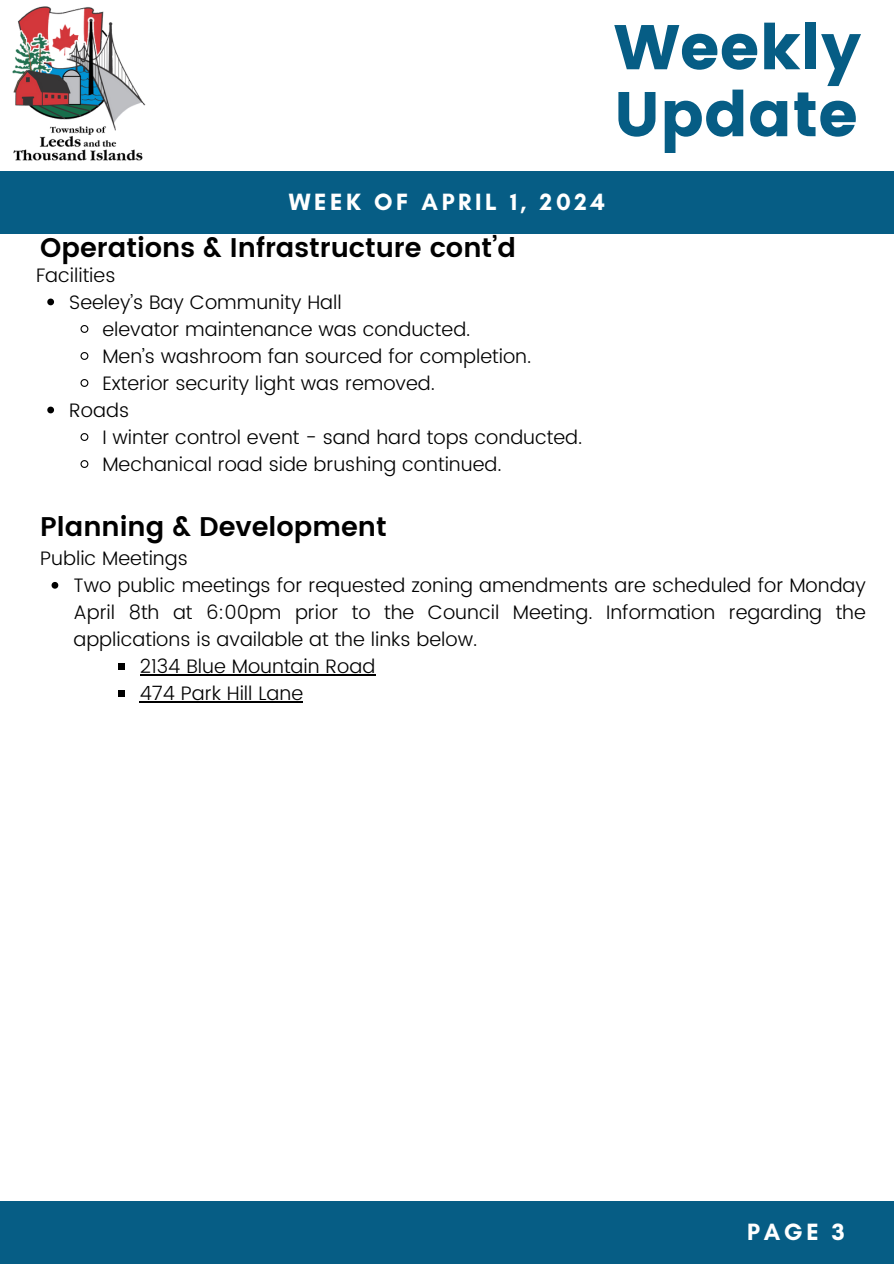
<style>
.page{position:relative;width:894px;height:1264px;background:#fff}
.page>*{position:absolute;margin:0;border:0;box-sizing:border-box;transform-origin:0 0}
.t1{font:63px/66.9px "Poppins";color:#065d85}
.t2{font:600 27px "Poppins";color:#000}
.t3{font:700 24px "Glacial Indifference";letter-spacing:.15em;color:#fff}
.t4{font:300 19.5px "Poppins";color:#000}
</style>
<div class="page">
<div style="left:0;top:172px;width:893px;height:62px;background:#065d85"></div>
<div style="left:0;top:1201px;width:893px;height:62px;background:#065d85"></div>
<img style="left:0;top:6px;width:155px;height:166px">
<svg style="left:47px;top:298px;width:7px;height:7px"></svg>
<svg style="left:80px;top:325px;width:9px;height:8px"></svg>
<svg style="left:80px;top:352px;width:9px;height:8px"></svg>
<svg style="left:80px;top:379px;width:9px;height:8px"></svg>
<svg style="left:47px;top:406px;width:7px;height:7px"></svg>
<svg style="left:80px;top:433px;width:9px;height:8px"></svg>
<svg style="left:80px;top:460px;width:9px;height:8px"></svg>
<svg style="left:52px;top:582px;width:6px;height:6px"></svg>
<div style="left:118px;top:663px;width:7px;height:6px;background:#000"></div>
<hr style="left:140px;top:674px;width:235px;height:1px;background:#000">
<div style="left:118px;top:690px;width:7px;height:6px;background:#000"></div>
<hr style="left:140px;top:701px;width:163px;height:1px;background:#000">
<h1 class="t1" style="left:613px;top:14px;width:249px">Weekly<br>Update</h1>
<p class="t3" style="left:288px;top:187px;width:317px">WEEK OF APRIL 1, 2024</p>
<h2 class="t2" style="left:40px;top:232px;width:477px">Operations &amp; Infrastructure cont’d</h2>
<p class="t4" style="left:36px;top:263px;width:81px">Facilities</p>
<p class="t4" style="left:69px;top:290px;width:274px">Seeley’s Bay Community Hall</p>
<p class="t4" style="left:102px;top:317px;width:369px">elevator maintenance was conducted.</p>
<p class="t4" style="left:102px;top:344px;width:430px">Men’s washroom fan sourced for completion.</p>
<p class="t4" style="left:102px;top:371px;width:334px">Exterior security light was removed.</p>
<p class="t4" style="left:69px;top:398px;width:61px">Roads</p>
<p class="t4" style="left:102px;top:425px;width:481px">I winter control event - sand hard tops conducted.</p>
<p class="t4" style="left:102px;top:452px;width:400px">Mechanical road side brushing continued.</p>
<h2 class="t2" style="left:40px;top:511px;width:348px">Planning &amp; Development</h2>
<p class="t4" style="left:40px;top:547px;width:149px">Public Meetings</p>
<p class="t4" style="left:73px;top:574px;width:793px">Two public meetings for requested zoning amendments are scheduled for Monday</p>
<p class="t4" style="left:73px;top:601px;width:793px">April 8th at 6:00pm prior to the Council Meeting. Information regarding the</p>
<p class="t4" style="left:73px;top:628px;width:405px">applications is available at the links below.</p>
<p class="t4" style="left:140px;top:655px;width:237px">2134 Blue Mountain Road</p>
<p class="t4" style="left:140px;top:682px;width:165px">474 Park Hill Lane</p>
<p class="t3" style="left:747px;top:1216px;width:99px">PAGE 3</p>
</div>
